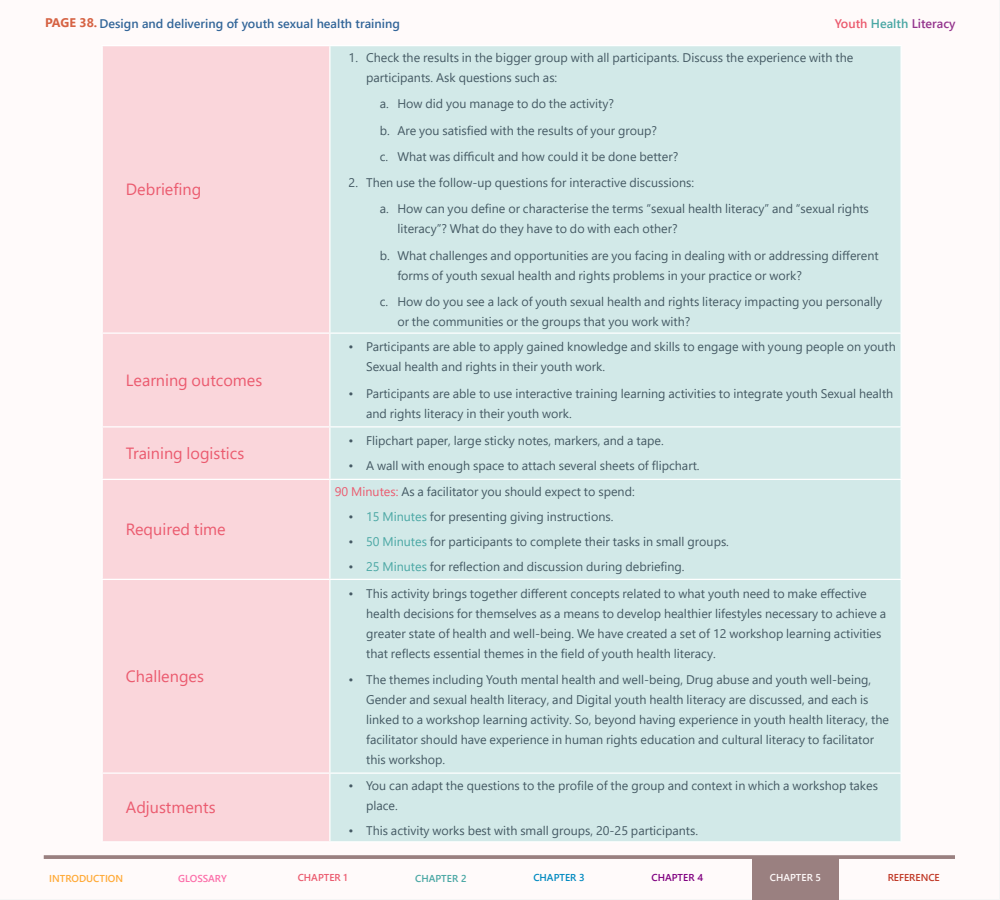
<style>
.page{position:relative;width:1000px;height:900px;background:#fff}
.page>*{position:absolute;margin:0;border:0;box-sizing:border-box;transform-origin:0 0}
.Paragraph_box{font:16.25px "Segoe UI";color:#eb5b6f}
.Paragraph_box-2{font:12.5px/20px "Segoe UI";color:#455a64}
.t1{font:600 12.5px "Segoe UI";color:#369}
.t2{font:600 12.5px "Segoe UI";color:#94348d}
.t3{font:600 10px "Segoe UI";color:#ffaa37}
.t4{font:600 10px "Segoe UI";color:#c03826}
.t5{font:600 10px "Segoe UI";color:#fc6ea9}
.t6{font:600 10px "Segoe UI";color:#eb5b6f}
.t7{font:600 10px "Segoe UI";color:#4aa7a4}
.t8{font:600 10px "Segoe UI";color:#0089c0}
.t9{font:600 10px "Segoe UI";color:#800080}
.t10{font:600 10px "Segoe UI";color:#fffafa}
.s1{font-weight:700;color:#d66344}
.s2{color:#eb5b6f}
.s3{color:#4aa7a4}
</style>
<div class="page">
<div style="left:1px;top:1px;width:998px;height:898px;background:#fffafa"></div>
<div style="left:753px;top:856px;width:86px;height:44px;background:#9a8080"></div>
<svg style="left:44px;top:855px;width:911px;height:4px;background:#9f8787"></svg>
<div style="left:103px;top:46px;width:226px;height:795px;background:#fad6db"></div>
<div style="left:331px;top:46px;width:570px;height:795px;background:#d2e9e8"></div>
<hr style="left:102px;top:45px;width:228px;height:1px;background:#fff">
<hr style="left:102px;top:46px;width:1px;height:286px;background:#fff">
<hr style="left:330px;top:45px;width:572px;height:1px;background:#fff">
<hr style="left:329px;top:46px;width:2px;height:286px;background:#fff">
<hr style="left:901px;top:46px;width:1px;height:286px;background:#fff">
<hr style="left:102px;top:332px;width:228px;height:2px;background:#fff">
<hr style="left:102px;top:334px;width:1px;height:92px;background:#fff">
<hr style="left:330px;top:332px;width:572px;height:2px;background:#fff">
<hr style="left:329px;top:334px;width:2px;height:92px;background:#fff">
<hr style="left:901px;top:334px;width:1px;height:92px;background:#fff">
<hr style="left:102px;top:426px;width:228px;height:2px;background:#fff">
<hr style="left:102px;top:428px;width:1px;height:51px;background:#fff">
<hr style="left:330px;top:426px;width:572px;height:2px;background:#fff">
<hr style="left:329px;top:428px;width:2px;height:51px;background:#fff">
<hr style="left:901px;top:428px;width:1px;height:51px;background:#fff">
<hr style="left:102px;top:479px;width:228px;height:1px;background:#fff">
<hr style="left:102px;top:480px;width:1px;height:99px;background:#fff">
<hr style="left:330px;top:479px;width:572px;height:1px;background:#fff">
<hr style="left:329px;top:480px;width:2px;height:99px;background:#fff">
<hr style="left:901px;top:480px;width:1px;height:99px;background:#fff">
<hr style="left:102px;top:579px;width:228px;height:1px;background:#fff">
<hr style="left:102px;top:580px;width:1px;height:192px;background:#fff">
<hr style="left:330px;top:579px;width:572px;height:1px;background:#fff">
<hr style="left:329px;top:580px;width:2px;height:192px;background:#fff">
<hr style="left:901px;top:580px;width:1px;height:192px;background:#fff">
<hr style="left:102px;top:772px;width:228px;height:2px;background:#fff">
<hr style="left:102px;top:774px;width:1px;height:67px;background:#fff">
<hr style="left:330px;top:772px;width:572px;height:2px;background:#fff">
<hr style="left:329px;top:774px;width:2px;height:67px;background:#fff">
<hr style="left:901px;top:774px;width:1px;height:67px;background:#fff">
<hr style="left:102px;top:841px;width:228px;height:1px;background:#fff">
<hr style="left:330px;top:841px;width:572px;height:1px;background:#fff">
<p class="t1" style="left:45px;top:12px;width:356px"><span class="s1">PAGE 38.</span> Design and delivering of youth sexual health training</p>
<p class="t2" style="left:835px;top:12px;width:122px"><span class="s2">Youth</span> <span class="s3">Health</span> Literacy</p>
<p class="Paragraph_box" style="left:126px;top:174px;width:77px">Debriefing</p>
<p class="Paragraph_box" style="left:126px;top:365px;width:138px">Learning outcomes</p>
<p class="Paragraph_box" style="left:126px;top:438px;width:120px">Training logistics</p>
<p class="Paragraph_box" style="left:126px;top:514px;width:101px">Required time</p>
<p class="Paragraph_box" style="left:126px;top:661px;width:80px">Challenges</p>
<p class="Paragraph_box" style="left:126px;top:792px;width:91px">Adjustments</p>
<p class="Paragraph_box-2" style="left:366px;top:47px;width:489px;text-indent:-18px">1. Check the results in the bigger group with all participants. Discuss the experience with the participants. Ask questions such as:</p>
<p class="Paragraph_box-2" style="left:380px;top:93px;width:236px">a. How did you manage to do the activity?</p>
<p class="Paragraph_box-2" style="left:380px;top:119px;width:279px">b. Are you satisfied with the results of your group?</p>
<p class="Paragraph_box-2" style="left:380px;top:145px;width:300px">c. What was difficult and how could it be done better?</p>
<p class="Paragraph_box-2" style="left:349px;top:172px;width:347px">2. Then use the follow-up questions for interactive discussions:</p>
<p class="Paragraph_box-2" style="left:397px;top:198px;width:473px;text-indent:-18px">a. How can you define or characterise the terms “sexual health literacy” and “sexual rights literacy”? What do they have to do with each other?</p>
<p class="Paragraph_box-2" style="left:397px;top:244px;width:483px;text-indent:-18px">b. What challenges and opportunities are you facing in dealing with or addressing different forms of youth sexual health and rights problems in your practice or work?</p>
<p class="Paragraph_box-2" style="left:397px;top:290px;width:486px;text-indent:-18px">c. How do you see a lack of youth sexual health and rights literacy impacting you personally or the communities or the groups that you work with?</p>
<p class="Paragraph_box-2" style="left:366px;top:336px;width:531px;text-indent:-18px">• Participants are able to apply gained knowledge and skills to engage with young people on youth<br>Sexual health and rights in their youth work.</p>
<p class="Paragraph_box-2" style="left:366px;top:382px;width:529px;text-indent:-18px">• Participants are able to use interactive training learning activities to integrate youth Sexual health and rights literacy in their youth work.</p>
<p class="Paragraph_box-2" style="left:349px;top:430px;width:317px">• Flipchart paper, large sticky notes, markers, and a tape.</p>
<p class="Paragraph_box-2" style="left:349px;top:455px;width:353px">• A wall with enough space to attach several sheets of flipchart.</p>
<p class="Paragraph_box-2" style="left:335px;top:481px;width:301px"><span class="s2">90 Minutes:</span> As a facilitator you should expect to spend:</p>
<p class="Paragraph_box-2" style="left:349px;top:506px;width:266px">• <span class="s3">15 Minutes</span> for presenting giving instructions.</p>
<p class="Paragraph_box-2" style="left:349px;top:531px;width:382px">• <span class="s3">50 Minutes</span> for participants to complete their tasks in small groups.</p>
<p class="Paragraph_box-2" style="left:349px;top:556px;width:338px">• <span class="s3">25 Minutes</span> for reflection and discussion during debriefing.</p>
<p class="Paragraph_box-2" style="left:366px;top:582px;width:522px;text-indent:-18px">• This activity brings together different concepts related to what youth need to make effective health decisions for themselves as a means to develop healthier lifestyles necessary to achieve a greater state of health and well-being. We have created a set of 12 workshop learning activities that reflects essential themes in the field of youth health literacy.</p>
<p class="Paragraph_box-2" style="left:366px;top:668px;width:524px;text-indent:-18px">• The themes including Youth mental health and well-being, Drug abuse and youth well-being, Gender and sexual health literacy, and Digital youth health literacy are discussed, and each is linked to a workshop learning activity. So, beyond having experience in youth health literacy, the facilitator should have experience in human rights education and cultural literacy to facilitator this workshop.</p>
<p class="Paragraph_box-2" style="left:366px;top:774px;width:513px;text-indent:-18px">• You can adapt the questions to the profile of the group and context in which a workshop takes place.</p>
<p class="Paragraph_box-2" style="left:349px;top:819px;width:351px">• This activity works best with small groups, 20-25 participants.</p>
<p class="t3" style="left:49px;top:869px;width:75px">INTRODUCTION</p>
<p class="t5" style="left:178px;top:869px;width:50px">GLOSSARY</p>
<p class="t6" style="left:298px;top:868px;width:51px">CHAPTER 1</p>
<p class="t7" style="left:415px;top:869px;width:53px">CHAPTER 2</p>
<p class="t8" style="left:533px;top:868px;width:53px">CHAPTER 3</p>
<p class="t9" style="left:652px;top:868px;width:53px">CHAPTER 4</p>
<p class="t10" style="left:770px;top:868px;width:53px">CHAPTER 5</p>
<p class="t4" style="left:888px;top:868px;width:54px">REFERENCE</p>
</div>
